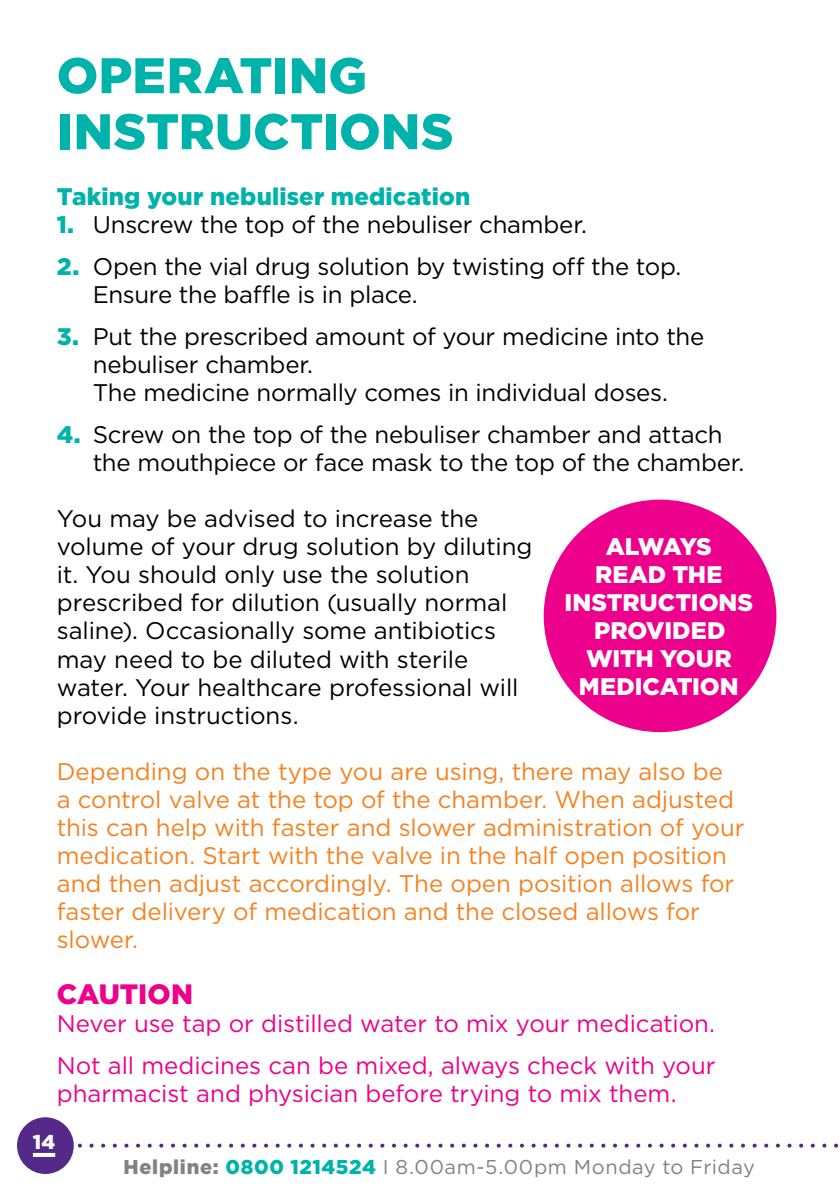
<style>
.page{position:relative;width:840px;height:1191px;background:#fff}
.page>*{position:absolute;margin:0;border:0;box-sizing:border-box;transform-origin:0 0}
.t1{font:900 50px/56px "Gotham";color:#00b3aa}
.t2{font:900 28px "Gotham";color:#ec008c}
.t3{font:24px/28px "Gotham";letter-spacing:-.01em;color:#000}
.t4{font:24px/28px "Gotham";letter-spacing:-.005em;color:#f58220}
.t5{font:24px/42px "Gotham";letter-spacing:-.005em;color:#ec008c}
.t6{font:900 24px/28px "Gotham";letter-spacing:-.005em;color:#fff;text-align:center}
.t7{font:900 24px "Gotham";letter-spacing:.01em;color:#00b3aa}
.t8{font:20px "Gotham";letter-spacing:.03em;color:#808285}
.t9{font:900 20px "Gotham";color:#fff}
.s1{font-weight:900;color:#00b3aa}
.s2{font-weight:900}
</style>
<div class="page">
<div style="left:543px;top:499px;width:233px;height:233px;background:#ec008c;border-radius:50%"></div>
<svg style="left:77px;top:1143px;width:762px;height:4px"></svg>
<div style="left:17px;top:1117px;width:57px;height:57px;background:#552988;border-radius:50%"></div>
<svg style="left:33px;top:1152px;width:22px;height:4px"></svg>
<h1 class="t1" style="left:57px;top:46px;width:124px">OPERATING<br>INSTRUCTION</h1>
<h1 class="t1" style="left:420px;top:102px;width:34px">S</h1>
<p class="t7" style="left:57px;top:183px;width:415px">TAKING YOUR NEBULISER MEDICATION</p>
<p class="t3" style="left:57px;top:210px;width:531px"><span class="s1">1.</span> U nscrew the top of the nebuliser chamber.</p>
<p class="t3" style="left:93px;top:252px;width:590px;text-indent:-36px"><span class="s1">2.</span> Open the vial drug solution by twisting off the top.<br>Ensure the baffle is in place.</p>
<p class="t3" style="left:93px;top:322px;width:612px;text-indent:-36px"><span class="s1">3.</span> Put the prescribed amount of your medicine into the nebuliser chamber.<br>The medicine normally comes in individual doses.</p>
<p class="t3" style="left:93px;top:420px;width:652px;text-indent:-36px"><span class="s1">4.</span> Screw on the top of the nebuliser chamber and attach the mouthpiece or face mask to the top of the chamber.</p>
<p class="t3" style="left:57px;top:504px;width:477px">You may be advised to increase the volume of your drug solution by diluting it. You should only use the solution prescribed for dilution (usually normal saline). Occasionally some antibiotics may need to be diluted with sterile water. Your healthcare professional will provide instructions.</p>
<p class="t4" style="left:57px;top:756px;width:689px">Depending on the type you are using, there may also be<br>a control valve at the top of the chamber. When adjusted this can help with faster and slower administration of your medication. Start with the valve in the half open position and then adjust accordingly. The open position allows for faster delivery of medication and the closed allows for slower.</p>
<p class="t2" style="left:57px;top:977px;width:41px">CAUTION</p>
<p class="t5" style="left:57px;top:1001px;width:660px">N ever use tap or distilled water to mix your medication.<br>N ot all medicines can be mixed, always check with your</p>
<p class="t5" style="left:57px;top:1071px;width:621px">pharmacist and physician before trying to mix them.</p>
<p class="t6" style="left:605px;top:531px;width:53px">ALWAY</p>
<p class="t6" style="left:696px;top:531px;width:17px">S</p>
<p class="t6" style="left:595px;top:559px;width:19px">READ</p>
<p class="t6" style="left:672px;top:559px;width:18px">THE</p>
<p class="t6" style="left:564px;top:587px;width:60px">INSTRUCTION</p>
<p class="t6" style="left:737px;top:587px;width:17px">S</p>
<p class="t6" style="left:585px;top:615px;width:26px">PROVIDED<br>WITH</p>
<p class="t6" style="left:659px;top:643px;width:19px">YOUR</p>
<p class="t6" style="left:578px;top:671px;width:38px">MEDICATION</p>
<p class="t9" style="left:33px;top:1130px;width:24px">14</p>
<p class="t8" style="left:123px;top:1155px;width:632px"><span class="s2">HELPLINE:</span> <span class="s1">0800 1214524</span> I 8.00am-5.00pm Monday to Friday</p>
</div>
